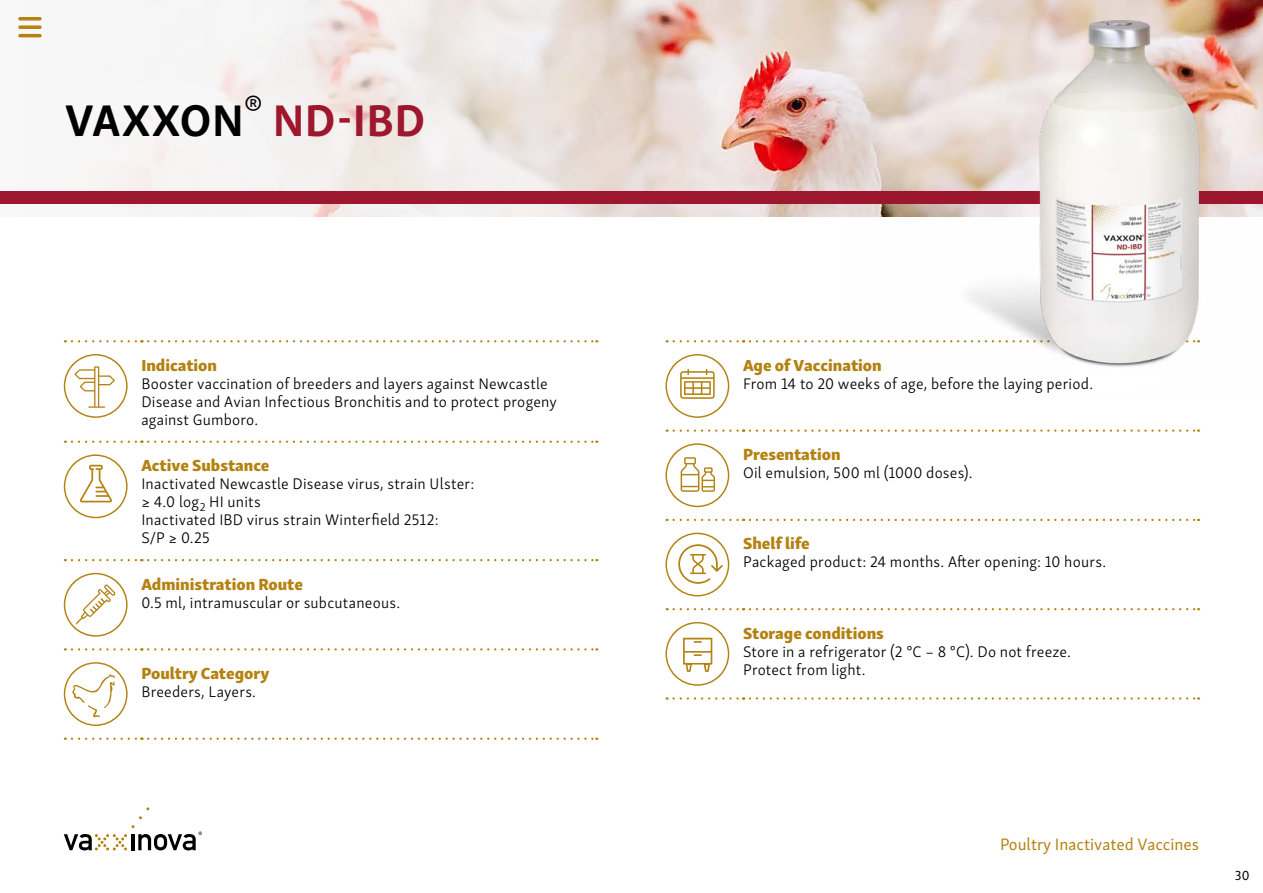
<style>
.page{position:relative;width:1263px;height:893px;background:#fff}
.page>*{position:absolute;margin:0;border:0;box-sizing:border-box;transform-origin:0 0}
.t1{font:700 45.6px "Skolar Sans Latn";letter-spacing:.01em;color:#000}
.t2{font:16.95px "Skolar Sans Latn";color:#b38211}
.t3{font:16.5px "Skolar Sans Latn Eb";color:#b38211}
.t4{font:300 15.75px/18px "Skolar Sans Latn";letter-spacing:.015em;color:#000}
.t5{font:13.5px "Skolar Sans Latn";color:#000}
.s1{color:#9d172f}
</style>
<div class="page">
<img style="left:658px;top:0;width:186px;height:217px">
<svg style="left:18px;top:0;width:640px;height:217px;fill:#f4f1f0"></svg>
<div style="left:0;top:191px;width:1263px;height:13px;background:#9d172f"></div>
<svg style="left:64px;top:825px;width:138px;height:26px"></svg>
<svg style="left:72px;top:340px;width:70px;height:2px"></svg>
<svg style="left:148px;top:340px;width:449px;height:2px"></svg>
<svg style="left:72px;top:441px;width:70px;height:2px"></svg>
<svg style="left:148px;top:441px;width:449px;height:2px"></svg>
<svg style="left:72px;top:559px;width:70px;height:2px"></svg>
<svg style="left:148px;top:559px;width:449px;height:2px"></svg>
<svg style="left:72px;top:648px;width:70px;height:2px"></svg>
<svg style="left:148px;top:648px;width:449px;height:2px"></svg>
<svg style="left:72px;top:738px;width:70px;height:2px"></svg>
<svg style="left:148px;top:738px;width:449px;height:2px"></svg>
<svg style="left:64px;top:354px;width:64px;height:64px"></svg>
<svg style="left:64px;top:454px;width:64px;height:64px"></svg>
<svg style="left:64px;top:573px;width:64px;height:64px"></svg>
<svg style="left:64px;top:662px;width:64px;height:64px"></svg>
<svg style="left:674px;top:340px;width:70px;height:2px"></svg>
<svg style="left:750px;top:340px;width:92px;height:2px"></svg>
<svg style="left:674px;top:429px;width:70px;height:3px"></svg>
<svg style="left:750px;top:429px;width:449px;height:3px"></svg>
<svg style="left:674px;top:519px;width:70px;height:2px"></svg>
<svg style="left:750px;top:519px;width:449px;height:2px"></svg>
<svg style="left:674px;top:608px;width:70px;height:2px"></svg>
<svg style="left:750px;top:608px;width:449px;height:2px"></svg>
<svg style="left:674px;top:697px;width:70px;height:3px"></svg>
<svg style="left:750px;top:697px;width:449px;height:3px"></svg>
<svg style="left:665px;top:354px;width:64px;height:64px"></svg>
<svg style="left:665px;top:443px;width:64px;height:64px"></svg>
<svg style="left:665px;top:533px;width:64px;height:63px"></svg>
<svg style="left:665px;top:622px;width:64px;height:64px"></svg>
<img style="left:844px;top:0;width:419px;height:367px">
<hr style="left:18px;top:34px;width:24px;height:3px;background:#b38211;border-radius:2px">
<svg style="left:18px;top:25px;width:24px;height:4px"></svg>
<svg style="left:18px;top:17px;width:24px;height:4px"></svg>
<h1 class="t1" style="left:65px;top:83px;width:362px">VAXXON<sup>®</sup> <span class="s1">ND-IBD</span></h1>
<p class="t3" style="left:141px;top:351px;width:77px">Indication</p>
<p class="t4" style="left:141px;top:373px;width:417px">Booster vaccination of breeders and layers against Newcastle<br>Disease and Avian Infectious Bronchitis and to protect progeny against Gumboro.</p>
<p class="t3" style="left:141px;top:451px;width:130px">Active Substance</p>
<p class="t4" style="left:141px;top:474px;width:334px">Inactivated Newcastle Disease virus, strain Ulster: ≥ 4.0 log<sub>2</sub> HI units<br>Inactivated IBD virus strain Winterfield 2512:<br>S/P ≥ 0.25</p>
<p class="t3" style="left:141px;top:570px;width:163px">Administration Route</p>
<p class="t4" style="left:141px;top:592px;width:260px">0.5 ml, intramuscular or subcutaneous.</p>
<p class="t3" style="left:141px;top:659px;width:129px">Poultry Category</p>
<p class="t4" style="left:141px;top:681px;width:116px">Breeders, Layers.</p>
<p class="t3" style="left:743px;top:351px;width:140px">Age of Vaccination</p>
<p class="t4" style="left:743px;top:373px;width:351px">From 14 to 20 weeks of age, before the laying period.</p>
<p class="t3" style="left:743px;top:440px;width:99px">Presentation</p>
<p class="t4" style="left:743px;top:462px;width:231px">Oil emulsion, 500 ml (1000 doses).</p>
<p class="t3" style="left:743px;top:529px;width:68px">Shelf life</p>
<p class="t4" style="left:743px;top:552px;width:365px">Packaged product: 24 months. After opening: 10 hours.</p>
<p class="t3" style="left:743px;top:619px;width:142px">Storage conditions</p>
<p class="t4" style="left:743px;top:641px;width:329px">Store in a refrigerator (2 °C – 8 °C). Do not freeze.<br>Protect from light.</p>
<p class="t2" style="left:1000px;top:832px;width:201px">Poultry Inactivated Vaccines</p>
<p class="t5" style="left:1235px;top:865px;width:16px">30</p>
</div>
